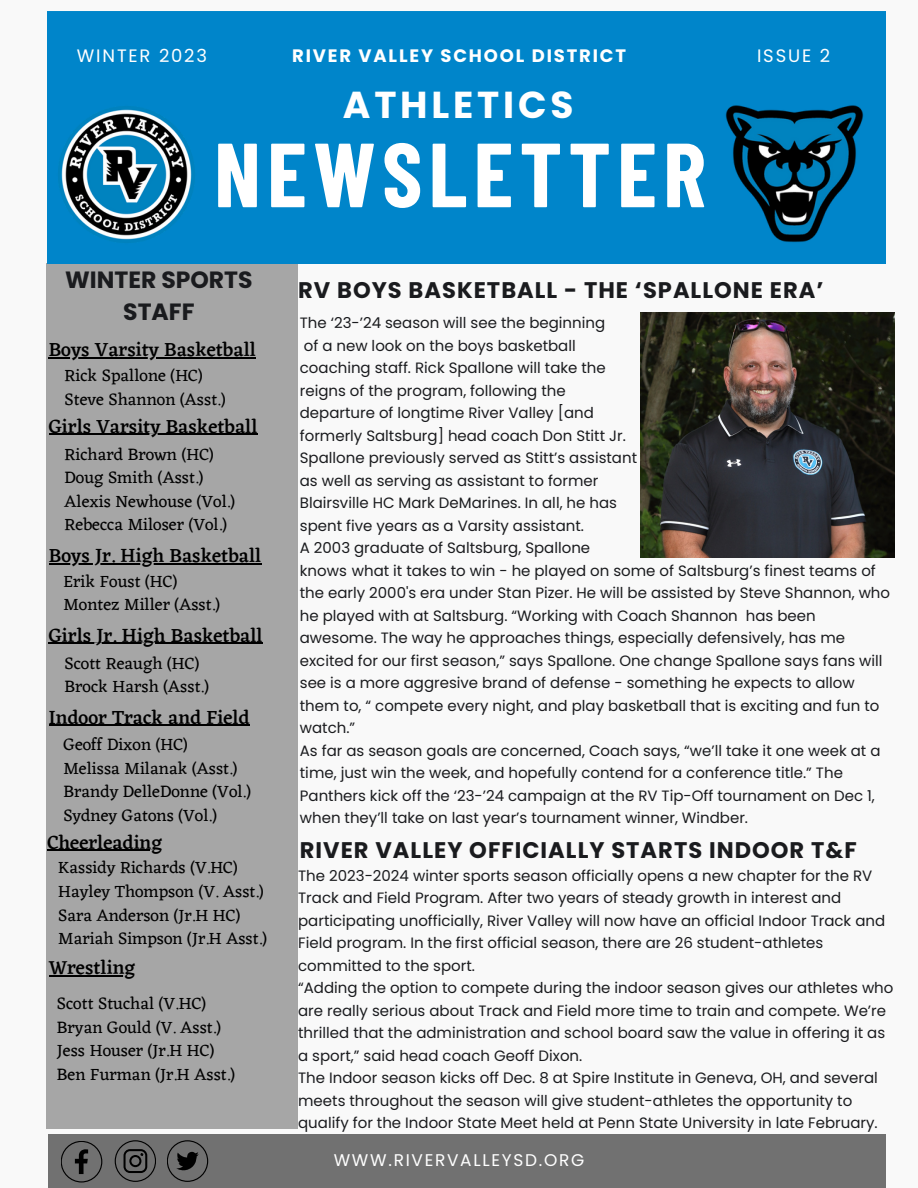
<style>
.page{position:relative;width:918px;height:1188px;background:#f9f9f9}
.page>*{position:absolute;margin:0;border:0;box-sizing:border-box;transform-origin:0 0}
.t1{font:700 90.9px "Barlow Condensed";letter-spacing:.07em;color:#fff}
.t2{font:700 37.5px "Poppins";letter-spacing:.1em;color:#fff}
.t3{font:700 23.55px/32.7px "Poppins";color:#1a1b1e;text-align:center}
.t4{font:700 22.5px "Poppins";letter-spacing:.045em;color:#1a1b1e}
.t5{font:500 19.5px "Eczar";color:#000}
.t6{font:700 18px "Poppins";letter-spacing:.1em;color:#fff}
.t7{font:18px "Poppins";letter-spacing:.1em;color:#fff}
.t8{font:17.25px "Eczar";color:#000}
.t9{font:16.95px "Poppins";letter-spacing:.1em;color:#fff}
.t10{font:15px/22.5px "Poppins";color:#1a1b1e}
</style>
<div class="page">
<div style="left:46px;top:264px;width:252px;height:865px;background:#a6a6a6"></div>
<div style="left:48px;top:1134px;width:838px;height:54px;background:#717171"></div>
<div style="left:47px;top:11px;width:838px;height:252px;background:#0085ca"></div>
<img style="left:58px;top:106px;width:137px;height:137px">
<img style="left:725px;top:105px;width:139px;height:138px">
<svg style="left:61px;top:1141px;width:41px;height:42px"></svg>
<svg style="left:115px;top:1140px;width:41px;height:42px"></svg>
<svg style="left:167px;top:1140px;width:41px;height:42px"></svg>
<img style="left:641px;top:312px;width:253px;height:245px">
<hr style="left:49px;top:358px;width:46px;height:1px;background:#000">
<hr style="left:95px;top:358px;width:161px;height:1px;background:#000">
<hr style="left:49px;top:434px;width:47px;height:1px;background:#000">
<hr style="left:96px;top:434px;width:162px;height:1px;background:#000">
<hr style="left:49px;top:563px;width:115px;height:1px;background:#000">
<hr style="left:164px;top:563px;width:97px;height:1px;background:#000">
<hr style="left:49px;top:643px;width:117px;height:1px;background:#000">
<hr style="left:166px;top:643px;width:97px;height:1px;background:#000">
<hr style="left:49px;top:725px;width:201px;height:1px;background:#000">
<hr style="left:49px;top:975px;width:86px;height:1px;background:#000">
<hr style="left:47px;top:850px;width:115px;height:1px;background:#000">
<p class="t7" style="left:77px;top:43px;width:132px">WINTER 2023</p>
<p class="t7" style="left:757px;top:43px;width:75px">ISSUE 2</p>
<p class="t6" style="left:292px;top:43px;width:335px">RIVER VALLEY SCHOOL DISTRICT</p>
<p class="t2" style="left:343px;top:79px;width:232px">ATHLETICS</p>
<p class="t1" style="left:214px;top:116px;width:493px">NEWSLETTER</p>
<p class="t3" style="left:65px;top:263px;width:189px">WINTER SPORTS<br>STAFF</p>
<p class="t5" style="left:49px;top:338px;width:209px">Boys Varsity Basketball</p>
<p class="t8" style="left:65px;top:365px;width:139px">Rick Spallone (HC)</p>
<p class="t8" style="left:65px;top:389px;width:162px">Steve Shannon (Asst.)</p>
<p class="t5" style="left:49px;top:415px;width:210px">Girls Varsity Basketball</p>
<p class="t8" style="left:65px;top:444px;width:151px">Richard Brown (HC)</p>
<p class="t8" style="left:65px;top:467px;width:140px">Doug Smith (Asst.)</p>
<p class="t8" style="left:65px;top:491px;width:172px">Alexis Newhouse (Vol.)</p>
<p class="t8" style="left:65px;top:514px;width:164px">Rebecca Miloser (Vol.)</p>
<p class="t5" style="left:49px;top:544px;width:214px">Boys Jr. High Basketball</p>
<p class="t8" style="left:63px;top:571px;width:115px">Erik Foust (HC)</p>
<p class="t8" style="left:63px;top:594px;width:158px">Montez Miller (Asst.)</p>
<p class="t5" style="left:49px;top:624px;width:216px">Girls Jr. High Basketball</p>
<p class="t8" style="left:65px;top:653px;width:136px">Scott Reaugh (HC)</p>
<p class="t8" style="left:65px;top:676px;width:146px">Brock Harsh (Asst.)</p>
<p class="t5" style="left:49px;top:706px;width:202px">Indoor Track and Field</p>
<p class="t8" style="left:63px;top:734px;width:126px">Geoff Dixon (HC)</p>
<p class="t8" style="left:63px;top:758px;width:175px">Melissa Milanak (Asst.)</p>
<p class="t8" style="left:63px;top:781px;width:189px">Brandy DelleDonne (Vol.)</p>
<p class="t8" style="left:63px;top:805px;width:155px">Sydney Gatons (Vol.)</p>
<p class="t5" style="left:47px;top:831px;width:116px">Cheerleading</p>
<p class="t8" style="left:58px;top:857px;width:181px">Kassidy Richards (V.HC)</p>
<p class="t8" style="left:58px;top:881px;width:207px">Hayley Thompson (V. Asst.)</p>
<p class="t8" style="left:58px;top:905px;width:183px">Sara Anderson (Jr.H HC)</p>
<p class="t8" style="left:58px;top:928px;width:210px">Mariah Simpson (Jr.H Asst.)</p>
<p class="t5" style="left:49px;top:956px;width:88px">Wrestling</p>
<p class="t8" style="left:57px;top:993px;width:150px">Scott Stuchal (V.HC)</p>
<p class="t8" style="left:57px;top:1017px;width:166px">Bryan Gould (V. Asst.)</p>
<p class="t8" style="left:57px;top:1040px;width:159px">Jess Houser (Jr.H HC)</p>
<p class="t8" style="left:57px;top:1064px;width:180px">Ben Furman (Jr.H Asst.)</p>
<p class="t4" style="left:298px;top:274px;width:527px">RV BOYS BASKETBALL - THE ‘SPALLONE ERA’</p>
<p class="t10" style="left:300px;top:312px;width:307px">The ‘23-’24 season will see the beginning</p>
<p class="t10" style="left:300px;top:334px;width:339px">of a new look on the boys basketball coaching staff. Rick Spallone will take the reigns of the program, following the departure of longtime River Valley [and formerly Saltsburg] head coach Don Stitt Jr.<br>Spallone previously served as Stitt’s assistant as well as serving as assistant to former Blairsville HC Mark DeMarines. In all, he has spent five years as a Varsity assistant.</p>
<p class="t10" style="left:300px;top:537px;width:577px">A 2003 graduate of Saltsburg, Spallone<br>knows what it takes to win - he played on some of Saltsburg’s finest teams of</p>
<p class="t10" style="left:300px;top:582px;width:592px">the early 2000's era under Stan Pizer. He will be assisted by Steve Shannon, who he played with at Saltsburg. “Working with Coach Shannon has been awesome. The way he approaches things, especially defensively, has me excited for our first season,” says Spallone. One change Spallone says fans will see is a more aggresive brand of defense - something he expects to allow them to, “ compete every night, and play basketball that is exciting and fun to watch.”</p>
<p class="t10" style="left:300px;top:739px;width:582px">As far as season goals are concerned, Coach says, “we’ll take it one week at a time, just win the week, and hopefully contend for a conference title.” The Panthers kick off the ‘23-’24 campaign at the RV Tip-Off tournament on Dec 1, when they’ll take on last year’s tournament winner, Windber.</p>
<p class="t4" style="left:300px;top:834px;width:558px">RIVER VALLEY OFFICIALLY STARTS INDOOR T&amp;F</p>
<p class="t10" style="left:298px;top:864px;width:589px">The 2023-2024 winter sports season officially opens a new chapter for the RV Track and Field Program. After two years of steady growth in interest and participating unofficially, River Valley will now have an official Indoor Track and Field program. In the first official season, there are 26 student-athletes committed to the sport.</p>
<p class="t10" style="left:298px;top:977px;width:597px">“Adding the option to compete during the indoor season gives our athletes who are really serious about Track and Field more time to train and compete. We’re thrilled that the administration and school board saw the value in offering it as a sport,” said head coach Geoff Dixon.</p>
<p class="t10" style="left:298px;top:1067px;width:581px">The Indoor season kicks off Dec. 8 at Spire Institute in Geneva, OH, and several meets throughout the season will give student-athletes the opportunity to qualify for the Indoor State Meet held at Penn State University in late February.</p>
<p class="t9" style="left:334px;top:1149px;width:252px">WWW.RIVERVALLEYSD.ORG</p>
</div>
